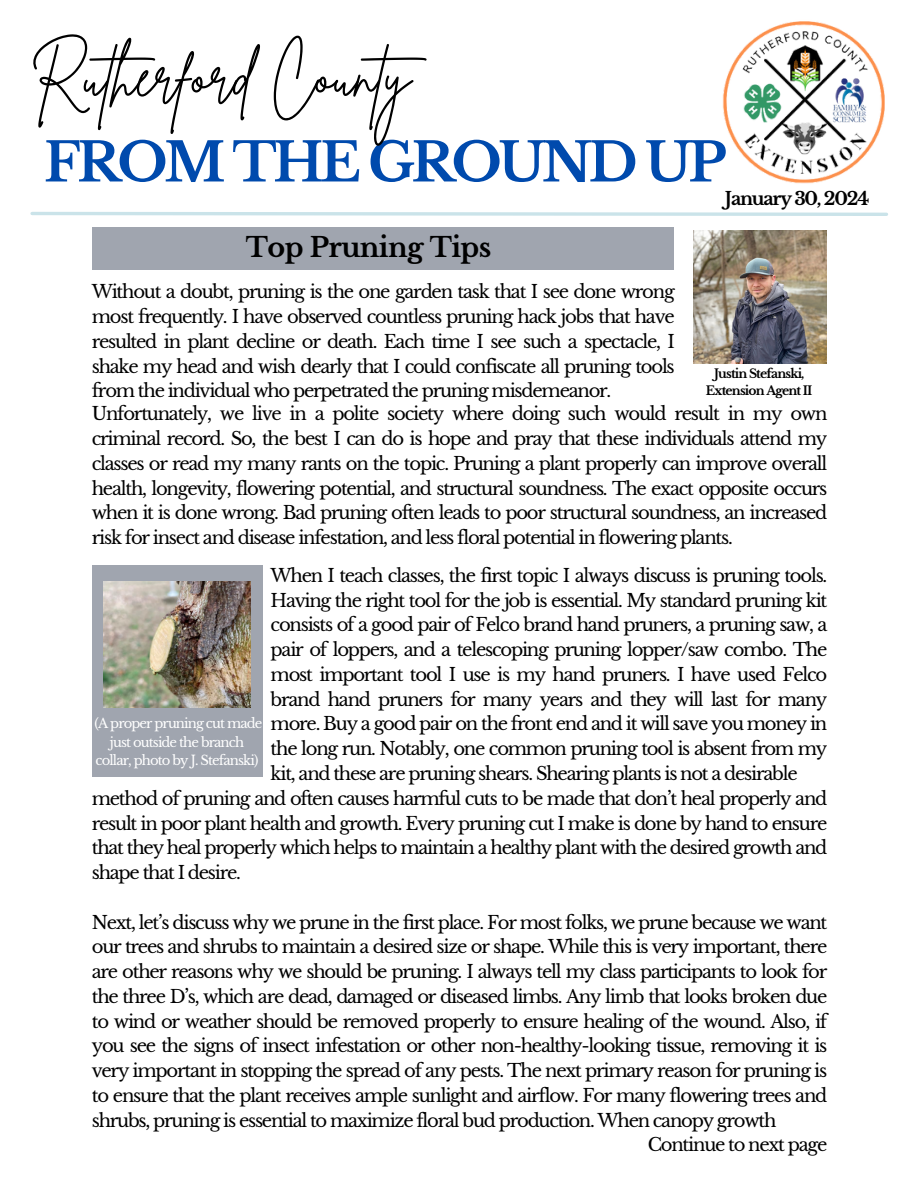
<style>
.page{position:relative;width:918px;height:1188px;background:#fff}
.page>*{position:absolute;margin:0;border:0;box-sizing:border-box;transform-origin:0 0}
.t1{font:58.65px "Brittany Signature";color:#000}
.t2{font:700 53.55px "Libre Baskerville";letter-spacing:-.07em;color:#004aad}
.t3{font:700 27px "Libre Baskerville";letter-spacing:-.02em;color:#000}
.t4{font:18px/24.8px "Libre Baskerville";letter-spacing:-.07em;color:#000;text-align:justify}
.t5{font:700 18px "Libre Baskerville";letter-spacing:-.07em;color:#000}
.t6{font:13.2px/18.1px "Libre Baskerville";letter-spacing:-.07em;color:#fff;text-align:center}
.t7{font:700 12.3px/17px "Libre Baskerville";letter-spacing:-.07em;color:#000;text-align:center}
</style>
<div class="page">
<img style="left:722px;top:21px;width:163px;height:163px">
<svg style="left:30px;top:212px;width:858px;height:4px;background:#d2e7ec"></svg>
<div style="left:92px;top:228px;width:582px;height:42px;background:#a0a5af"></div>
<img style="left:694px;top:230px;width:133px;height:133px">
<div style="left:92px;top:566px;width:170px;height:211px;background:#a0a5af"></div>
<img style="left:104px;top:582px;width:146px;height:126px">
<h3 class="t1" style="left:30px;top:38px;width:414px">Rutherford County</h3>
<h4 class="t2" style="left:44px;top:130px;width:684px">FROM THE GROUND UP</h4>
<h5 class="t3" style="left:246px;top:230px;width:247px">Top Pruning Tips</h5>
<h1 class="t4" style="left:92px;top:280px;width:585px">Without a doubt, pruning is the one garden task that I see done wrong most frequently. I have observed countless pruning hack jobs that have resulted in plant decline or death. Each time I see such a spectacle, I shake my head and wish dearly that I could confiscate all pruning tools from the individual who perpetrated the pruning misdemeanor.</h1>
<p class="t5" style="left:725px;top:188px;width:146px">January 30, 2024</p>
<p class="t7" style="left:706px;top:366px;width:108px">Justin Stefanski,<br>Extension Agent II</p>
<h5 class="t4" style="left:92px;top:402px;width:737px">Unfortunately, we live in a polite society where doing such would result in my own criminal record. So, the best I can do is hope and pray that these individuals attend my classes or read my many rants on the topic. Pruning a plant properly can improve overall health, longevity, flowering potential, and structural soundness. The exact opposite occurs when it is done wrong. Bad pruning often leads to poor structural soundness, an increased risk for insect and disease infestation, and less floral potential in flowering plants.</h5>
<h5 class="t6" style="left:95px;top:715px;width:169px">(A proper pruning cut made just outside the branch collar, photo by J. Stefanski)</h5>
<h5 class="t4" style="left:271px;top:563px;width:558px">When I teach classes, the first topic I always discuss is pruning tools.<br>Having the right tool for the job is essential. My standard pruning kit consists of a good pair of Felco brand hand pruners, a pruning saw, a pair of loppers, and a telescoping pruning lopper/saw combo. The most important tool I use is my hand pruners. I have used Felco brand hand pruners for many years and they will last for many more. Buy a good pair on the front end and it will save you money in the long run. Notably, one common pruning tool is absent from my kit, and these are pruning shears. Shearing plants is not a desirable</h5>
<p class="t4" style="left:92px;top:786px;width:737px">method of pruning and often causes harmful cuts to be made that don’t heal properly and result in poor plant health and growth. Every pruning cut I make is done by hand to ensure that they heal properly which helps to maintain a healthy plant with the desired growth and shape that I desire.</p>
<p class="t4" style="left:92px;top:910px;width:737px">Next, let’s discuss why we prune in the first place. For most folks, we prune because we want</p>
<p class="t4" style="left:92px;top:935px;width:737px">our trees and shrubs to maintain a desired size or shape. While this is very important, there</p>
<p class="t4" style="left:92px;top:959px;width:737px">are other reasons why we should be pruning. I always tell my class participants to look for</p>
<p class="t4" style="left:92px;top:984px;width:737px">the three D’s, which are dead, damaged or diseased limbs. Any limb that looks broken due</p>
<p class="t4" style="left:92px;top:1009px;width:737px">to wind or weather should be removed properly to ensure healing of the wound. Also, if</p>
<p class="t4" style="left:92px;top:1034px;width:737px">you see the signs of insect infestation or other non-healthy-looking tissue, removing it is</p>
<p class="t4" style="left:92px;top:1058px;width:737px">very important in stopping the spread of any pests. The next primary reason for pruning is</p>
<p class="t4" style="left:92px;top:1083px;width:737px">to ensure that the plant receives ample sunlight and airflow. For many flowering trees and</p>
<p class="t4" style="left:92px;top:1108px;width:686px">shrubs, pruning is essential to maximize floral bud production. When canopy growth</p>
<p class="t4" style="left:648px;top:1133px;width:181px">Continue to next page</p>
</div>
